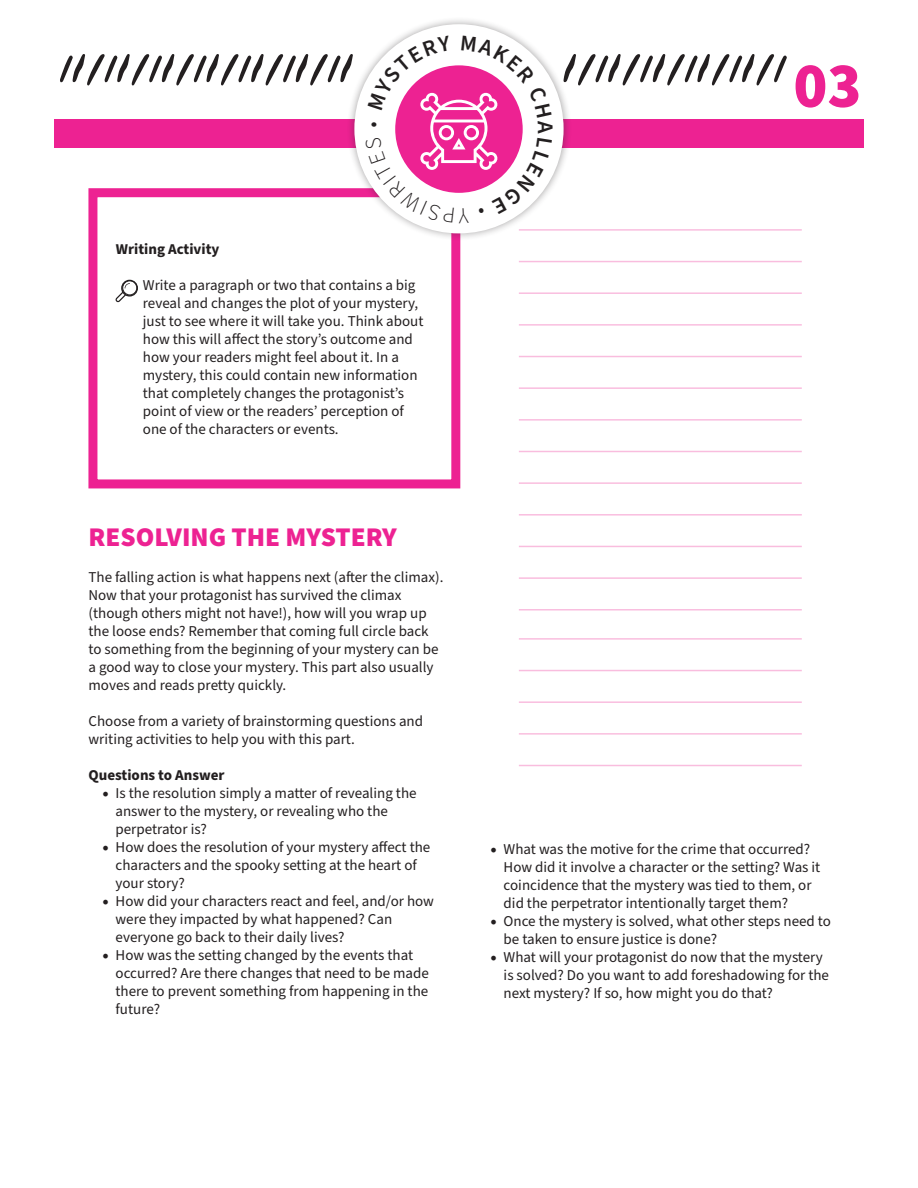
<style>
.page{position:relative;width:918px;height:1188px;background:#fff}
.page>*{position:absolute;margin:0;border:0;box-sizing:border-box;transform-origin:0 0}
.t1{font:900 63px "Source Sans Pro";color:#ed2292}
.t2{font:900 27px "Source Sans Pro";color:#ed2292}
.t3{font:15px/18px "Source Sans Pro";color:#231f20}
.t4{font:700 15px "Source Sans Pro";color:#231f20}
.s1{font-family:"Minion Pro";font-size:18px}
</style>
<div class="page">
<hr style="left:519px;top:261px;width:283px;height:1px;background:#ed2292">
<hr style="left:519px;top:229px;width:283px;height:2px;background:#ed2292">
<hr style="left:519px;top:292px;width:283px;height:2px;background:#ed2292">
<hr style="left:519px;top:324px;width:283px;height:2px;background:#ed2292">
<hr style="left:519px;top:356px;width:283px;height:1px;background:#ed2292">
<hr style="left:519px;top:387px;width:283px;height:2px;background:#ed2292">
<hr style="left:519px;top:419px;width:283px;height:2px;background:#ed2292">
<hr style="left:519px;top:451px;width:283px;height:1px;background:#ed2292">
<hr style="left:519px;top:482px;width:283px;height:2px;background:#ed2292">
<hr style="left:519px;top:638px;width:283px;height:2px;background:#ed2292">
<hr style="left:519px;top:514px;width:283px;height:2px;background:#ed2292">
<hr style="left:519px;top:670px;width:283px;height:1px;background:#ed2292">
<hr style="left:519px;top:546px;width:283px;height:1px;background:#ed2292">
<hr style="left:519px;top:701px;width:283px;height:2px;background:#ed2292">
<hr style="left:519px;top:577px;width:283px;height:2px;background:#ed2292">
<hr style="left:519px;top:733px;width:283px;height:2px;background:#ed2292">
<hr style="left:519px;top:609px;width:283px;height:2px;background:#ed2292">
<hr style="left:519px;top:765px;width:283px;height:1px;background:#ed2292">
<div style="left:88px;top:188px;width:372px;height:300px;background:#fff;border:9px solid #ed2292"></div>
<svg style="left:60px;top:54px;width:286px;height:32px"></svg>
<svg style="left:572px;top:54px;width:215px;height:32px"></svg>
<div style="left:54px;top:119px;width:810px;height:28px;background:#ed2292"></div>
<div style="left:346px;top:16px;width:226px;height:226px;background:#231f20;opacity:.4"></div>
<div style="left:354px;top:24px;width:210px;height:209px;background:#fff;border-radius:50%"></div>
<svg style="left:116px;top:280px;width:22px;height:22px"></svg>
<svg style="left:365px;top:35px;width:188px;height:188px"></svg>
<p class="t1" style="left:793px;top:42px;width:70px">03</p>
<p class="t4" style="left:116px;top:239px;width:105px">Writing Activity</p>
<p class="t3" style="left:143px;top:277px;width:282px;text-indent:-14px"><span class="s1">•</span> Write a paragraph or two that contains a big reveal and changes the plot of your mystery, just to see where it will take you. Think about how this will affect the story’s outcome and how your readers might feel about it. In a mystery, this could contain new information that completely changes the protagonist’s point of view or the readers’ perception of one of the characters or events.</p>
<p class="t2" style="left:89px;top:518px;width:310px">RESOLVING THE MYSTERY</p>
<p class="t3" style="left:89px;top:569px;width:356px">The falling action is what happens next (after the climax).<br>Now that your protagonist has survived the climax (though others might not have!), how will you wrap up the loose ends? Remember that coming full circle back to something from the beginning of your mystery can be a good way to close your mystery. This part also usually moves and reads pretty quickly.</p>
<p class="t3" style="left:89px;top:713px;width:336px">Choose from a variety of brainstorming questions and writing activities to help you with this part.</p>
<p class="t4" style="left:89px;top:765px;width:138px">Questions to Answer</p>
<p class="t3" style="left:116px;top:785px;width:303px;text-indent:-14px"><span class="s1">•</span> Is the resolution simply a matter of revealing the answer to the mystery, or revealing who the perpetrator is?</p>
<p class="t3" style="left:116px;top:839px;width:316px;text-indent:-14px"><span class="s1">•</span> How does the resolution of your mystery affect the characters and the spooky setting at the heart of your story?</p>
<p class="t3" style="left:116px;top:893px;width:320px;text-indent:-14px"><span class="s1">•</span> How did your characters react and feel, and/or how were they impacted by what happened? Can everyone go back to their daily lives?</p>
<p class="t3" style="left:116px;top:947px;width:315px;text-indent:-14px"><span class="s1">•</span> How was the setting changed by the events that occurred? Are there changes that need to be made there to prevent something from happening in the future?</p>
<p class="t3" style="left:504px;top:841px;width:318px;text-indent:-14px"><span class="s1">•</span> What was the motive for the crime that occurred?<br>How did it involve a character or the setting? Was it coincidence that the mystery was tied to them, or did the perpetrator intentionally target them?</p>
<p class="t3" style="left:504px;top:913px;width:329px;text-indent:-14px"><span class="s1">•</span> Once the mystery is solved, what other steps need to be taken to ensure justice is done?</p>
<p class="t3" style="left:504px;top:949px;width:327px;text-indent:-14px"><span class="s1">•</span> What will your protagonist do now that the mystery is solved? Do you want to add foreshadowing for the next mystery? If so, how might you do that?</p>
</div>
